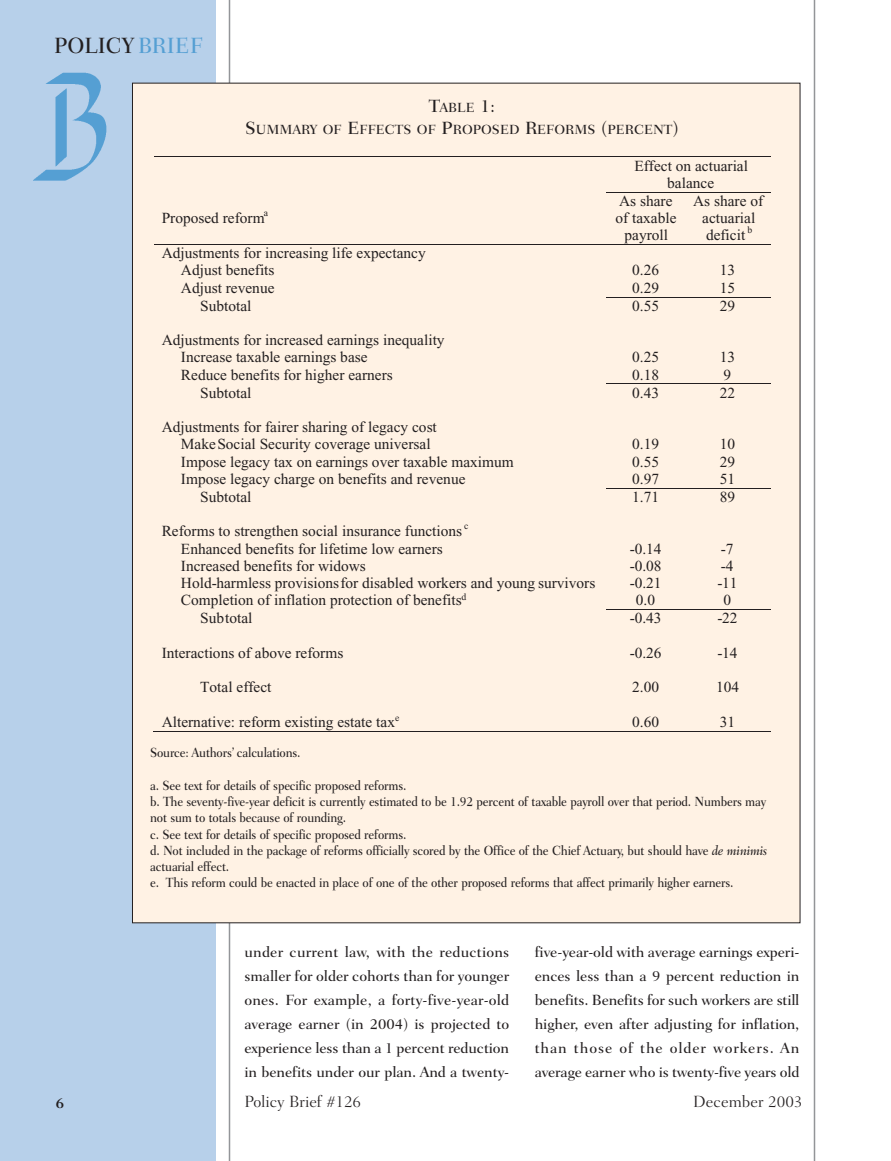
<style>
.page{position:relative;width:891px;height:1161px;background:#fff}
.page>*{position:absolute;margin:0;border:0;box-sizing:border-box;transform-origin:0 0}
.t1{font:500 22.5px "Fairfield LH";color:#231f20;scale:.95 1}
.t2{font:300 16.5px "Fairfield LH";color:#231f20}
.t3{font:15.45px/17.2px "Times New Roman";color:#231f20;text-align:center}
.t4{font:500 15px/24px "Fairfield LH";letter-spacing:-.01em;color:#231f20;text-align:justify}
.t5{font:700 15px "Fairfield LH";color:#231f20}
.t6{font:500 13.5px/16.2px "Fairfield LH";letter-spacing:-.015em;color:#231f20;scale:.9 1}
.t7{font:500 13.5px/21.8px "Fairfield LH";letter-spacing:-.015em;color:#231f20;text-align:center}
.t8{font:9.75px "Times New Roman";color:#231f20}
.s1{color:#559fd3}
.s2{font-size:18px}
.s3{font-style:italic}
</style>
<div class="page">
<div style="left:0;top:0;width:216px;height:1161px;background:#b7d0ea"></div>
<hr style="left:229px;top:0;width:1px;height:1161px;background:#939598">
<hr style="left:814px;top:0;width:1px;height:1161px;background:#939598">
<img style="left:33px;top:73px;width:74px;height:108px">
<div style="left:132px;top:83px;width:668px;height:840px;background:#fff2e4"></div>
<hr style="left:154px;top:157px;width:617px;height:1px;background:#231f20">
<hr style="left:607px;top:192px;width:164px;height:1px;background:#231f20">
<hr style="left:154px;top:244px;width:617px;height:1px;background:#231f20">
<hr style="left:607px;top:297px;width:164px;height:1px;background:#231f20">
<hr style="left:607px;top:384px;width:164px;height:1px;background:#231f20">
<hr style="left:607px;top:488px;width:164px;height:1px;background:#231f20">
<hr style="left:607px;top:609px;width:164px;height:1px;background:#231f20">
<hr style="left:153px;top:731px;width:454px;height:1px;background:#231f20">
<hr style="left:606px;top:731px;width:76px;height:1px;background:#231f20">
<hr style="left:681px;top:731px;width:90px;height:1px;background:#231f20">
<h1 class="t1" style="left:54px;top:36px;width:158px">POLICY <span class="s1">BRIEF</span></h1>
<p class="t7" style="left:245px;top:98px;width:435px"><span class="s2">T</span>ABLE <span class="s2">1:<br>S</span>UMMARY OF <span class="s2">E</span>FFECTS OF <span class="s2">P</span>ROPOSED <span class="s2">R</span>EFORMS <span class="s2">(</span>PERCENT<span class="s2">)</span></p>
<p class="t3" style="left:634px;top:158px;width:115px">Effect on actuarial balance</p>
<p class="t3" style="left:162px;top:211px;width:105px">Proposed reform</p>
<p class="t8" style="left:264px;top:209px;width:6px">a</p>
<p class="t3" style="left:181px;top:246px;width:246px;text-align:left;text-indent:-19px">Adjustments for increasing life expectancy<br>Adjust benefits</p>
<p class="t3" style="left:616px;top:193px;width:63px">As share of taxable payroll</p>
<p class="t3" style="left:693px;top:193px;width:72px">As share of actuarial deficit</p>
<p class="t8" style="left:748px;top:226px;width:6px">b</p>
<p class="t3" style="left:632px;top:263px;width:28px">0.26</p>
<p class="t3" style="left:720px;top:263px;width:17px">13</p>
<p class="t3" style="left:181px;top:280px;width:95px">Adjust revenue</p>
<p class="t3" style="left:632px;top:280px;width:28px">0.29</p>
<p class="t3" style="left:720px;top:280px;width:17px">15</p>
<p class="t3" style="left:200px;top:298px;width:53px">Subtotal</p>
<p class="t3" style="left:632px;top:298px;width:28px">0.55</p>
<p class="t3" style="left:720px;top:298px;width:17px">29</p>
<p class="t3" style="left:181px;top:333px;width:265px;text-align:left;text-indent:-19px">Adjustments for increased earnings inequality<br>Increase taxable earnings base</p>
<p class="t3" style="left:632px;top:350px;width:28px">0.25</p>
<p class="t3" style="left:720px;top:350px;width:17px">13</p>
<p class="t3" style="left:181px;top:367px;width:213px">Reduce benefits for higher earners</p>
<p class="t3" style="left:632px;top:367px;width:28px">0.18</p>
<p class="t3" style="left:723px;top:367px;width:9px">9</p>
<p class="t3" style="left:200px;top:385px;width:53px">Subtotal</p>
<p class="t3" style="left:632px;top:385px;width:28px">0.43</p>
<p class="t3" style="left:720px;top:385px;width:17px">22</p>
<p class="t3" style="left:181px;top:420px;width:258px;text-align:left;text-indent:-19px">Adjustments for fairer sharing of legacy cost<br>Make Social Security coverage universal</p>
<p class="t3" style="left:632px;top:437px;width:28px">0.19</p>
<p class="t3" style="left:720px;top:437px;width:17px">10</p>
<p class="t3" style="left:181px;top:454px;width:334px">Impose legacy tax on earnings over taxable maximum</p>
<p class="t3" style="left:632px;top:454px;width:28px">0.55</p>
<p class="t3" style="left:720px;top:454px;width:17px">29</p>
<p class="t3" style="left:181px;top:472px;width:286px">Impose legacy charge on benefits and revenue</p>
<p class="t3" style="left:632px;top:472px;width:28px">0.97</p>
<p class="t3" style="left:720px;top:472px;width:17px">51</p>
<p class="t3" style="left:200px;top:489px;width:53px">Subtotal</p>
<p class="t3" style="left:632px;top:489px;width:28px">1.71</p>
<p class="t3" style="left:720px;top:489px;width:17px">89</p>
<p class="t3" style="left:162px;top:524px;width:302px">Reforms to strengthen social insurance functions</p>
<p class="t8" style="left:464px;top:522px;width:6px">c</p>
<p class="t3" style="left:181px;top:541px;width:263px">Enhanced benefits for lifetime low earners</p>
<p class="t3" style="left:630px;top:541px;width:33px">-0.14</p>
<p class="t3" style="left:721px;top:541px;width:14px">-7</p>
<p class="t3" style="left:181px;top:559px;width:187px">Increased benefits for widows</p>
<p class="t3" style="left:630px;top:559px;width:33px">-0.08</p>
<p class="t3" style="left:721px;top:559px;width:14px">-4</p>
<p class="t3" style="left:181px;top:576px;width:416px">Hold-harmless provisions for disabled workers and young survivors</p>
<p class="t3" style="left:630px;top:576px;width:33px">-0.21</p>
<p class="t3" style="left:717px;top:576px;width:22px">-11</p>
<p class="t3" style="left:181px;top:593px;width:287px">Completion of inflation protection of benefits<sup>d</sup></p>
<p class="t3" style="left:636px;top:593px;width:21px">0.0</p>
<p class="t3" style="left:723px;top:593px;width:9px">0</p>
<p class="t3" style="left:200px;top:611px;width:54px">Subtotal</p>
<p class="t3" style="left:630px;top:611px;width:33px">-0.43</p>
<p class="t3" style="left:717px;top:611px;width:22px">-22</p>
<p class="t3" style="left:162px;top:646px;width:183px">Interactions of above reforms</p>
<p class="t3" style="left:630px;top:646px;width:33px">-0.26</p>
<p class="t3" style="left:717px;top:646px;width:22px">-14</p>
<p class="t3" style="left:200px;top:680px;width:73px">Total effect</p>
<p class="t3" style="left:632px;top:680px;width:28px">2.00</p>
<p class="t3" style="left:716px;top:680px;width:25px">104</p>
<p class="t3" style="left:162px;top:714px;width:239px">Alternative: reform existing estate tax<sup>e</sup></p>
<p class="t3" style="left:632px;top:714px;width:28px">0.60</p>
<p class="t3" style="left:720px;top:714px;width:17px">31</p>
<p class="t6" style="left:150px;top:746px;width:169px">Source: Authors’ calculations.</p>
<p class="t6" style="left:150px;top:778px;width:687px">a. See text for details of specific proposed reforms.<br>b. The seventy-five-year deficit is currently estimated to be 1.92 percent of taxable payroll over that period. Numbers may not sum to totals because of rounding.<br>c. See text for details of specific proposed reforms.<br>d. Not included in the package of reforms officially scored by the Office of the Chief Actuary, but should have <span class="s3">de minimis </span>actuarial effect.<br>e. This reform could be enacted in place of one of the other proposed reforms that affect primarily higher earners.</p>
<p class="t4" style="left:244px;top:941px;width:266px">under current law, with the reductions smaller for older cohorts than for younger ones. For example, a forty-five-year-old average earner (in 2004) is projected to experience less than a 1 percent reduction in benefits under our plan. And a twenty-</p>
<p class="t4" style="left:535px;top:941px;width:266px">five-year-old with average earnings experi&shy;ences less than a 9 percent reduction in benefits. Benefits for such workers are still higher, even after adjusting for inflation, than those of the older workers. An average earner who is twenty-five years old</p>
<p class="t5" style="left:56px;top:1096px;width:10px">6</p>
<p class="t2" style="left:244px;top:1095px;width:118px">Policy Brief #126</p>
<p class="t2" style="left:693px;top:1095px;width:111px">December 2003</p>
</div>
